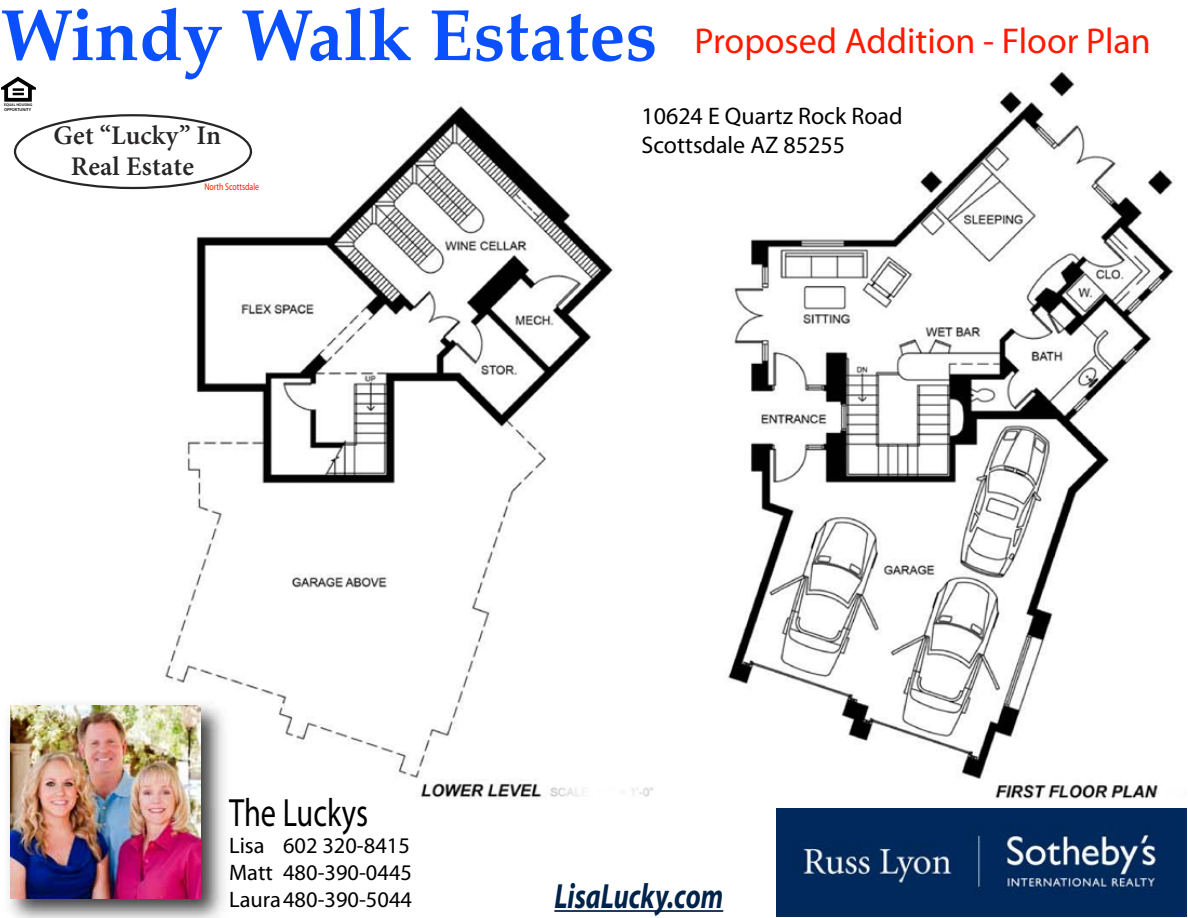
<style>
.page{position:relative;width:1188px;height:918px;background:#fff}
.page>*{position:absolute;margin:0;border:0;box-sizing:border-box;transform-origin:0 0}
.t1{font:700 72px "Palatino Linotype";color:#0a50ff}
.t2{font:39.6px "Myriad";color:#000;scale:.77 1}
.t3{font:36px "Myriad";color:#ff1a00}
.t4{font:italic 700 35.1px "Myriad";color:#002349;scale:.77 1}
.t5{font:600 27px/31.7px "Minion Pro";letter-spacing:.005em;color:#272525;text-align:center}
.t6{font:24px/28.8px "Myriad Pro";color:#000}
.t7{font:22.5px/26.8px "Myriad";color:#000;text-align:justify}
.t8{font:9.9px "Myriad Pro";letter-spacing:-.005em;color:#ff1a00;scale:.8 1}
.t9{font:600 4.35px "Myriad Pro";color:#000}
.t10{font:600 3.9px "Myriad Pro";color:#000}
</style>
<div class="page">
<img style="left:165px;top:72px;width:1010px;height:727px">
<img style="left:9px;top:705px;width:216px;height:213px">
<img style="left:161px;top:694px;width:73px;height:113px">
<img style="left:11px;top:706px;width:190px;height:192px">
<hr style="left:554px;top:910px;width:169px;height:2px;background:#002349">
<img style="left:777px;top:808px;width:409px;height:109px">
<svg style="left:2px;top:76px;width:33px;height:26px"></svg>
<div style="left:15px;top:115px;width:236px;height:73px;background:#fff;border-radius:50%"></div>
<div style="left:14px;top:114px;width:238px;height:75px;border:2px solid #272525;border-radius:50%"></div>
<h1 class="t1" style="left:0;top:-16px;width:658px">Windy Walk Estates</h1>
<p class="t10" style="left:4px;top:102px;width:30px">EQUAL HOUSING</p>
<p class="t9" style="left:4px;top:107px;width:29px">OPPORTUNITY</p>
<p class="t5" style="left:54px;top:119px;width:169px">Get “Lucky” In<br>Real Estate</p>
<p class="t8" style="left:204px;top:181px;width:70px">North Scottsdale</p>
<h3 class="t3" style="left:694px;top:23px;width:458px">Proposed Addition - Floor Plan</h3>
<p class="t6" style="left:641px;top:101px;width:263px">10624 E Quartz Rock Road<br>Scottsdale AZ 85255</p>
<h2 class="t2" style="left:229px;top:793px;width:182px">The Luckys</h2>
<p class="t7" style="left:229px;top:833px;width:184px">Lisa 602 320-8415<br>Matt 480-390-0445<br>Laura 480-390-5044</p>
<h3 class="t4" style="left:554px;top:878px;width:221px">LisaLucky.com</h3>
</div>
